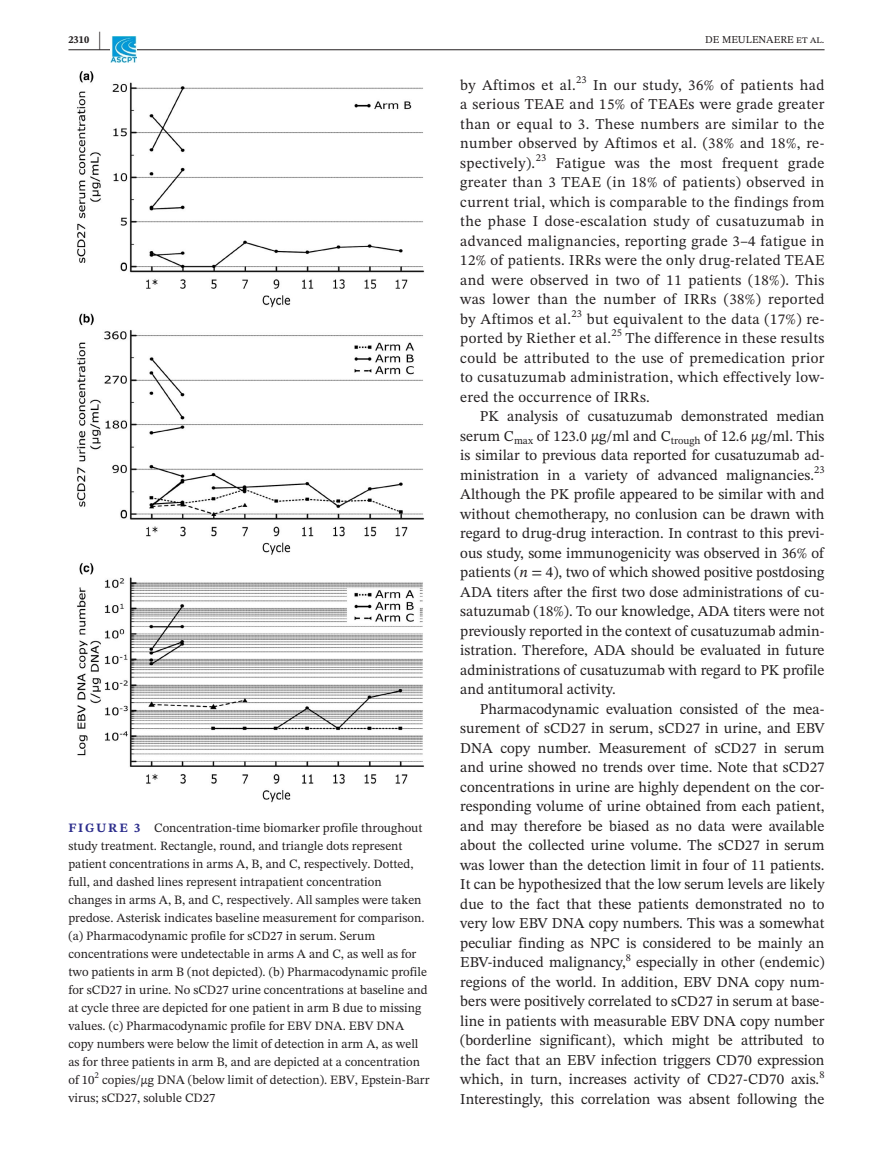
<style>
.page{position:relative;width:893px;height:1174px;background:#fff}
.page>*{position:absolute;margin:0;border:0;box-sizing:border-box;transform-origin:0 0}
.t1{font:15px/19.5px "STIX Two Text";letter-spacing:.01em;color:#231f20;text-align:justify}
.t2{font:12.75px/18px "STIX Two Text";color:#231f20}
.t3{font:10.5px "STIX Two Text";color:#231f20}
.t4{font:700 10.5px "STIX Two Text";color:#231f20}
.t5{font:8.85px "STIX Two Text";color:#231f20}
.s1{font-size:21px}
.s2{font-style:italic}
.s3{font-weight:700;color:#2c2d8c}
</style>
<div class="page">
<hr style="left:68px;top:49px;width:756px;height:1px;background:#231f20">
<img style="left:111px;top:37px;width:25px;height:25px">
<img style="left:77px;top:71px;width:347px;height:731px">
<p class="t4" style="left:68px;top:32px;width:34px">2310 <span class="s1">|</span></p>
<p class="t3" style="left:705px;top:32px;width:121px">DE MEULENAERE et al.</p>
<p class="t1" style="left:460px;top:75px;width:117px">by Aftimos et al.</p>
<p class="t3" style="left:576px;top:72px;width:12px">23</p>
<p class="t1" style="left:460px;top:75px;width:366px;text-indent:133px">In our study, 36% of patients had a serious TEAE and 15% of TEAEs were grade greater than or equal to 3. These numbers are similar to the number observed by Aftimos et al. (38% and 18%, re&shy;spectively).</p>
<p class="t3" style="left:536px;top:150px;width:12px">23</p>
<p class="t1" style="left:460px;top:153px;width:366px;text-indent:96px">Fatigue was the most frequent grade greater than 3 TEAE (in 18% of patients) observed in current trial, which is comparable to the findings from the phase I dose-escalation study of cusatuzumab in advanced malignancies, reporting grade 3–4 fatigue in 12% of patients. IRRs were the only drug-related TEAE and were observed in two of 11 patients (18%). This was lower than the number of IRRs (38%) reported by Aftimos et al.</p>
<p class="t3" style="left:571px;top:306px;width:12px">23</p>
<p class="t1" style="left:460px;top:309px;width:366px;text-indent:127px">but equivalent to the data (17%) re&shy;ported by Riether et al.</p>
<p class="t3" style="left:611px;top:325px;width:12px">25</p>
<p class="t1" style="left:460px;top:328px;width:366px;text-indent:165px">The difference in these results could be attributed to the use of premedication prior to cusatuzumab administration, which effectively low&shy;ered the occurrence of IRRs.</p>
<p class="t1" style="left:460px;top:406px;width:366px;text-indent:20px">PK analysis of cusatuzumab demonstrated median serum C<sub>max</sub> of 123.0 µg/ml and C<sub>trough</sub> of 12.6 µg/ml. This is similar to previous data reported for cusatuzumab ad&shy;ministration in a variety of advanced malignancies.</p>
<p class="t3" style="left:814px;top:462px;width:12px">23</p>
<p class="t1" style="left:460px;top:484px;width:366px">Although the PK profile appeared to be similar with and without chemotherapy, no conlusion can be drawn with regard to drug-drug interaction. In contrast to this previ&shy;ous study, some immunogenicity was observed in 36% of patients (<span class="s2">n</span> = 4), two of which showed positive postdosing ADA titers after the first two dose administrations of cu&shy;satuzumab (18%). To our knowledge, ADA titers were not previously reported in the context of cusatuzumab admin&shy;istration. Therefore, ADA should be evaluated in future administrations of cusatuzumab with regard to PK profile and antitumoral activity.</p>
<p class="t1" style="left:460px;top:699px;width:366px;text-indent:19px">Pharmacodynamic evaluation consisted of the mea&shy;surement of sCD27 in serum, sCD27 in urine, and EBV DNA copy number. Measurement of sCD27 in serum and urine showed no trends over time. Note that sCD27 concentrations in urine are highly dependent on the cor&shy;responding volume of urine obtained from each patient, and may therefore be biased as no data were available about the collected urine volume. The sCD27 in serum was lower than the detection limit in four of 11 patients.<br>It can be hypothesized that the low serum levels are likely due to the fact that these patients demonstrated no to very low EBV DNA copy numbers. This was a somewhat peculiar finding as NPC is considered to be mainly an EBV-induced malignancy,<sup>8</sup> especially in other (endemic) regions of the world. In addition, EBV DNA copy num&shy;bers were positively correlated to sCD27 in serum at base&shy;line in patients with measurable EBV DNA copy number (borderline significant), which might be attributed to the fact that an EBV infection triggers CD70 expression which, in turn, increases activity of CD27-CD70 axis.</p>
<p class="t2" style="left:68px;top:818px;width:361px"><span class="s3">FIGURE 3</span> Concentration-time biomarker profile throughout study treatment. Rectangle, round, and triangle dots represent patient concentrations in arms A, B, and C, respectively. Dotted, full, and dashed lines represent intrapatient concentration changes in arms A, B, and C, respectively. All samples were taken predose. Asterisk indicates baseline measurement for comparison. (a) Pharmacodynamic profile for sCD27 in serum. Serum concentrations were undetectable in arms A and C, as well as for two patients in arm B (not depicted). (b) Pharmacodynamic profile for sCD27 in urine. No sCD27 urine concentrations at baseline and at cycle three are depicted for one patient in arm B due to missing values. (c) Pharmacodynamic profile for EBV DNA. EBV DNA copy numbers were below the limit of detection in arm A, as well as for three patients in arm B, and are depicted at a concentration of 10</p>
<p class="t3" style="left:819px;top:1066px;width:7px">8</p>
<p class="t1" style="left:460px;top:1089px;width:366px">Interestingly, this correlation was absent following the</p>
<p class="t5" style="left:95px;top:1069px;width:6px">2</p>
<p class="t2" style="left:68px;top:1070px;width:363px;text-indent:34px">copies/µg DNA (below limit of detection). EBV, Epstein-Barr virus; sCD27, soluble CD27</p>
</div>
